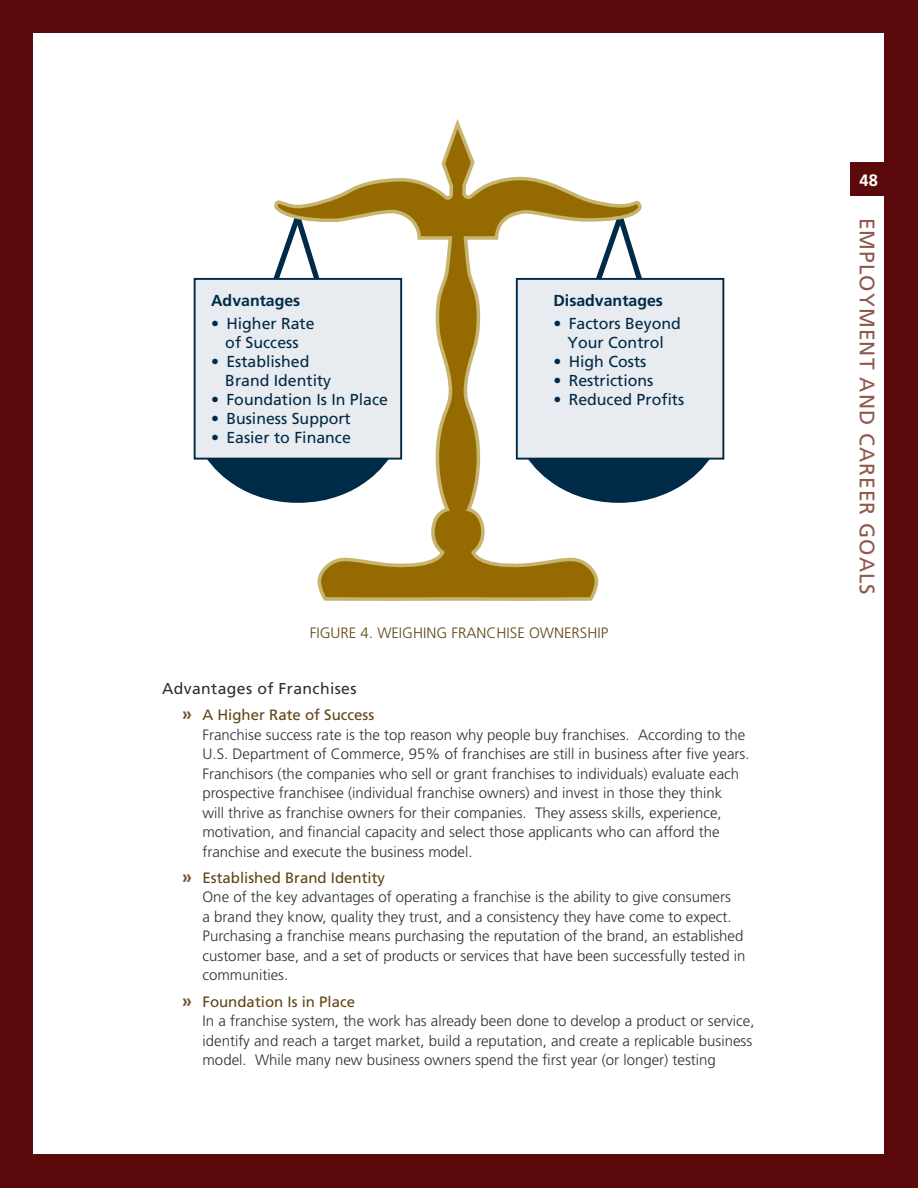
<style>
.page{position:relative;width:918px;height:1188px;background:#5b090b}
.page>*{position:absolute;margin:0;border:0;box-sizing:border-box;transform-origin:0 0}
.t1{font:21px "Frutiger LT Std";letter-spacing:.05em;color:#8f594d}
.t2{font:700 16.5px "Frutiger LT Std";color:#fff}
.t3{font:15.9px/19px "Frutiger LT Std";color:#002b48;text-align:center}
.t4{font:700 15.9px "Frutiger LT Std";color:#002b48}
.t5{font:15.75px "Frutiger LT Std";letter-spacing:.025em;color:#312f30}
.t6{font:300 15px/19.5px "Frutiger LT Std";color:#312f30}
.t7{font:300 15px "Frutiger LT Std";color:#604415}
.s1{font-weight:700;font-size:18px;color:#775c33}
.s2{font-weight:400;color:#604415}
</style>
<div class="page">
<div style="left:34px;top:34px;width:850px;height:1120px;background:#fff"></div>
<div style="left:851px;top:163px;width:40px;height:33px;background:#5b090b"></div>
<svg style="left:272px;top:119px;width:373px;height:482px"></svg>
<svg style="left:207px;top:460px;width:182px;height:43px"></svg>
<svg style="left:528px;top:460px;width:181px;height:43px"></svg>
<div style="left:195px;top:279px;width:206px;height:180px;background:#e8ebef"></div>
<div style="left:194px;top:278px;width:208px;height:182px;border:2px solid #002b48"></div>
<div style="left:517px;top:279px;width:206px;height:180px;background:#e8ebef"></div>
<div style="left:516px;top:278px;width:208px;height:182px;border:2px solid #002b48"></div>
<p class="t4" style="left:211px;top:291px;width:91px">Advantages</p>
<p class="t3" style="left:211px;top:314px;width:105px">• Higher Rate of Success</p>
<p class="t3" style="left:225px;top:352px;width:107px;text-align:left;text-indent:-14px">• Established<br>Brand Identity</p>
<p class="t3" style="left:211px;top:390px;width:178px">• Foundation Is In Place</p>
<p class="t3" style="left:211px;top:409px;width:141px">• Business Support</p>
<p class="t3" style="left:211px;top:428px;width:141px">• Easier to Finance</p>
<p class="t4" style="left:554px;top:291px;width:111px">Disadvantages</p>
<p class="t3" style="left:554px;top:314px;width:129px">• Factors Beyond<br>Your Control</p>
<p class="t3" style="left:554px;top:352px;width:94px">• High Costs</p>
<p class="t3" style="left:554px;top:371px;width:101px">• Restrictions</p>
<p class="t3" style="left:554px;top:390px;width:132px">• Reduced Profits</p>
<p class="t7" style="left:310px;top:624px;width:298px">Figure 4. Weighing Franchise Ownership</p>
<p class="t5" style="left:162px;top:679px;width:196px">Advantages of Franchises</p>
<p class="t6" style="left:202px;top:705px;width:549px;text-indent:-20px"><span class="s1">»</span> <span class="s2">AH igher Rate of Success<br></span>Franchise success rate is the top reason why people buy franchises. According to the U.S. Department of Commerce, 95% of franchises are still in business after five years.<br>Franchisors (the companies who sell or grant franchises to individuals) evaluate each prospective franchisee (individual franchise owners) and invest in those they think<br>will thrive as franchise owners for their companies. They assess skills, experience, motivation, and financial capacity and select those applicants who can afford the franchise and execute the business model.</p>
<p class="t6" style="left:202px;top:868px;width:545px;text-indent:-20px"><span class="s1">»</span> <span class="s2">Established Brand Identity<br></span>One of the key advantages of operating a franchise is the ability to give consumers<br>a brand they know, quality they trust, and a consistency they have come to expect.<br>Purchasing a franchise means purchasing the reputation of the brand, an established customer base, and a set of products or services that have been successfully tested in communities.</p>
<p class="t6" style="left:202px;top:992px;width:554px;text-indent:-20px"><span class="s1">»</span> <span class="s2">Foundation Is in Place<br></span>In a franchise system, the work has already been done to develop a product or service, identify and reach a target market, build a reputation, and create a replicable business model. While many new business owners spend the first year (or longer) testing</p>
<p class="t2" style="left:859px;top:170px;width:20px">48</p>
<h1 class="t1" style="left:879px;top:218px;width:365px;rotate:90deg">Employm ent an d Career Goals</h1>
</div>
